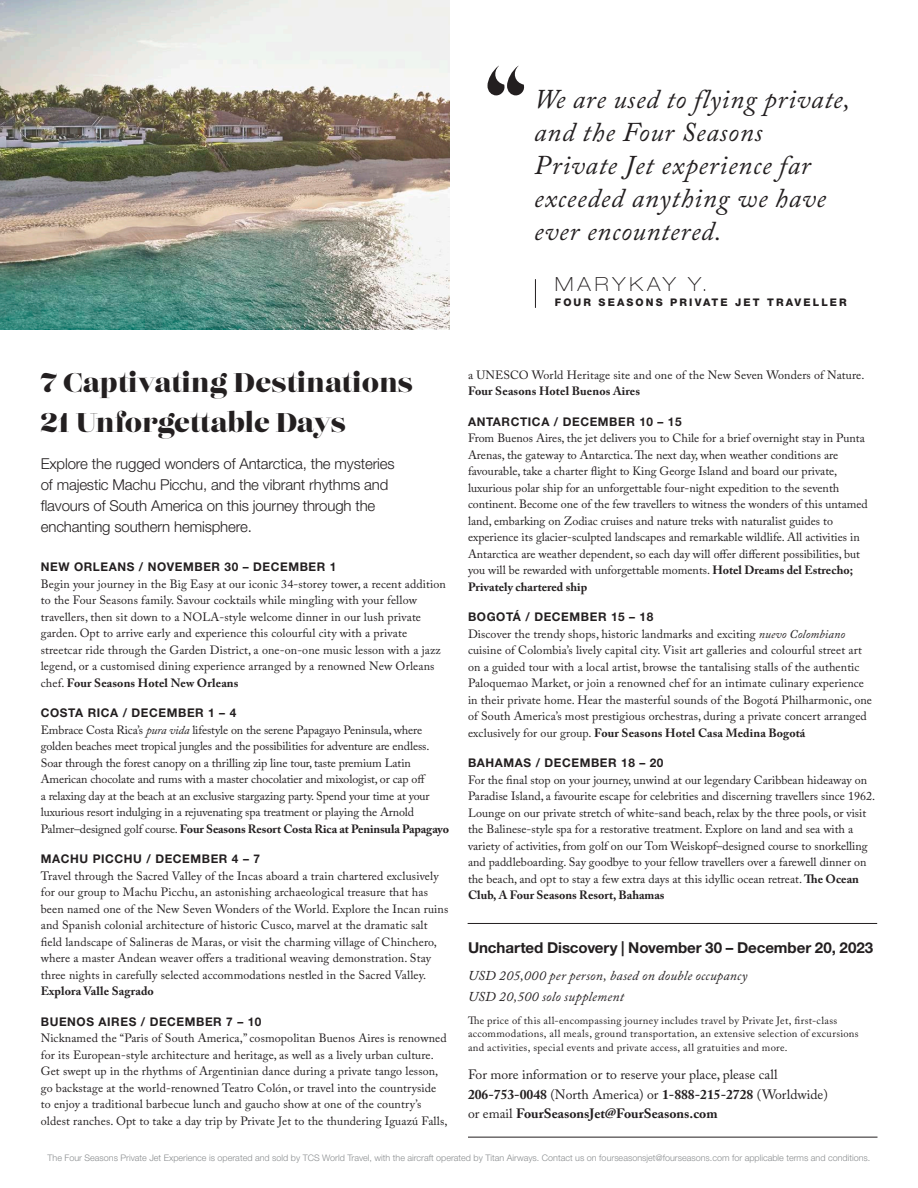
<style>
.page{position:relative;width:918px;height:1188px;background:#fff}
.page>*{position:absolute;margin:0;border:0;box-sizing:border-box;transform-origin:0 0}
.t1{font:italic 27px/33px "Adobe Caslon Pro";letter-spacing:.03em;color:#231f20}
.t2{font:27px/40.5px "Lust Didone";letter-spacing:.01em;color:#231f20}
.t3{font:100 expanded 19.5px "Helvetica Neue LT Pro";letter-spacing:.2em;color:#231f20}
.t4{font:300 15px/21px "Helvetica Neue LT Std";letter-spacing:-.01em;color:#231f20}
.t5{font:700 15px "Helvetica Neue LT Std";letter-spacing:-.005em;color:#231f20}
.t6{font:13.5px/19.5px "Adobe Caslon Pro";color:#231f20}
.t7{font:italic 13.5px/21px "Adobe Caslon Pro";letter-spacing:.02em;color:#231f20}
.t8{font:12px/16.5px "Adobe Caslon Pro";letter-spacing:.005em;color:#231f20}
.t9{font:700 12px "Helvetica Neue LT Std";letter-spacing:.05em;color:#231f20}
.t10{font:10.5px/13.5px "Adobe Caslon Pro";letter-spacing:.03em;color:#231f20}
.t11{font:800 10.5px "Helvetica Neue LT Pro";letter-spacing:.2em;color:#231f20}
.t12{font:300 9px "Helvetica Neue LT Std";color:#8a8d8f}
.s1{font-weight:700}
.s2{font-style:italic}
</style>
<div class="page">
<img style="left:0;top:0;width:450px;height:329px">
<svg style="left:488px;top:66px;width:37px;height:29px"></svg>
<svg style="left:535px;top:279px;width:1px;height:29px"></svg>
<hr style="left:468px;top:923px;width:409px;height:1px;background:#231f20">
<hr style="left:468px;top:1137px;width:410px;height:1px;background:#231f20">
<p class="t1" style="left:534px;top:83px;width:317px">We are used to flying private, and the Four Seasons<br>Private Jet experience far exceeded anything we have ever encountered.</p>
<p class="t3" style="left:555px;top:272px;width:153px">MARYKAY Y.</p>
<p class="t11" style="left:555px;top:296px;width:293px">FOUR SEASONS PRIVATE JET TRAVELLER</p>
<h2 class="t2" style="left:41px;top:363px;width:374px">7 Captivating Destinations<br>21 Unforgettable Days</h2>
<p class="t4" style="left:41px;top:452px;width:355px">Explore the rugged wonders of Antarctica, the mysteries of majestic Machu Picchu, and the vibrant rhythms and flavours of South America on this journey through the enchanting southern hemisphere.</p>
<h3 class="t9" style="left:41px;top:559px;width:297px">NEW ORLEANS / NOVEMBER 30 – DECEMBER 1</h3>
<p class="t8" style="left:41px;top:575px;width:407px">Begin your journey in the Big Easy at our iconic 34-storey tower, a recent addition to the Four Seasons family. Savour cocktails while mingling with your fellow travellers, then sit down to a NOLA-style welcome dinner in our lush private garden. Opt to arrive early and experience this colourful city with a private streetcar ride through the Garden District, a one-on-one music lesson with a jazz legend, or a customised dining experience arranged by a renowned New Orleans chef. <span class="s1">Four Seasons Hotel New Orleans</span></p>
<h3 class="t9" style="left:41px;top:705px;width:197px">COSTA RICA / DECEMBER 1 – 4</h3>
<p class="t8" style="left:41px;top:721px;width:410px">Embrace Costa Rica’s <span class="s2">pura vida</span> lifestyle on the serene Papagayo Peninsula, where golden beaches meet tropical jungles and the possibilities for adventure are endless.<br>Soar through the forest canopy on a thrilling zip line tour, taste premium Latin American chocolate and rums with a master chocolatier and mixologist, or cap off<br>a relaxing day at the beach at an exclusive stargazing party. Spend your time at your luxurious resort indulging in a rejuvenating spa treatment or playing the Arnold Palmer–designed golf course. <span class="s1">Four Seasons Resort Costa Rica at Peninsula Papagayo</span></p>
<h3 class="t9" style="left:41px;top:851px;width:221px">MACHU PICCHU / DECEMBER 4 – 7</h3>
<p class="t8" style="left:41px;top:867px;width:409px">Travel through the Sacred Valley of the Incas aboard a train chartered exclusively for our group to Machu Picchu, an astonishing archaeological treasure that has been named one of the New Seven Wonders of the World. Explore the Incan ruins and Spanish colonial architecture of historic Cusco, marvel at the dramatic salt field landscape of Salineras de Maras, or visit the charming village of Chinchero, where a master Andean weaver offers a traditional weaving demonstration. Stay three nights in carefully selected accommodations nestled in the Sacred Valley.<br><span class="s1">Explora Valle Sagrado</span></p>
<h3 class="t9" style="left:41px;top:1014px;width:222px">BUENOS AIRES / DECEMBER 7 – 10</h3>
<p class="t8" style="left:41px;top:1030px;width:408px">Nicknamed the “Paris of South America,” cosmopolitan Buenos Aires is renowned for its European-style architecture and heritage, as well as a lively urban culture.<br>Get swept up in the rhythms of Argentinian dance during a private tango lesson, go backstage at the world-renowned Teatro Colón, or travel into the countryside to enjoy a traditional barbecue lunch and gaucho show at one of the country’s oldest ranches. Opt to take a day trip by Private Jet to the thundering Iguazú Falls,</p>
<p class="t8" style="left:468px;top:366px;width:398px">a UNESCO World Heritage site and one of the New Seven Wonders of Nature.<br><span class="s1">Four Seasons Hotel Buenos Aires</span></p>
<h3 class="t9" style="left:468px;top:414px;width:215px">ANTARCTICA / DECEMBER 10 – 15</h3>
<p class="t8" style="left:468px;top:430px;width:398px">From Buenos Aires, the jet delivers you to Chile for a brief overnight stay in Punta</p>
<p class="t8" style="left:468px;top:446px;width:372px">Arenas, the gateway to Antarctica. The next day, when weather conditions are</p>
<p class="t8" style="left:468px;top:463px;width:401px">favourable, take a charter flight to King George Island and board our private, luxurious polar ship for an unforgettable four-night expedition to the seventh continent. Become one of the few travellers to witness the wonders of this untamed land, embarking on Zodiac cruises and nature treks with naturalist guides to experience its glacier-sculpted landscapes and remarkable wildlife. All activities in Antarctica are weather dependent, so each day will offer different possibilities, but you will be rewarded with unforgettable moments. <span class="s1">Hotel Dreams del Estrecho; Privately chartered ship</span></p>
<h3 class="t9" style="left:468px;top:609px;width:187px">BOGOTÁ / DECEMBER 15 – 18</h3>
<p class="t8" style="left:468px;top:625px;width:406px">Discover the trendy shops, historic landmarks and exciting <span class="s2">nuevo Colombiano </span>cuisine of Colombia’s lively capital city. Visit art galleries and colourful street art on a guided tour with a local artist, browse the tantalising stalls of the authentic Paloquemao Market, or join a renowned chef for an intimate culinary experience in their private home. Hear the masterful sounds of the Bogotá Philharmonic, one of South America’s most prestigious orchestras, during a private concert arranged exclusively for our group. <span class="s1">Four Seasons Hotel Casa Medina Bogotá</span></p>
<h3 class="t9" style="left:468px;top:755px;width:197px">BAHAMAS / DECEMBER 18 – 20</h3>
<p class="t8" style="left:468px;top:771px;width:409px">For the final stop on your journey, unwind at our legendary Caribbean hideaway on Paradise Island, a favourite escape for celebrities and discerning travellers since 1962.<br>Lounge on our private stretch of white-sand beach, relax by the three pools, or visit the Balinese-style spa for a restorative treatment. Explore on land and sea with a variety of activities, from golf on our Tom Weiskopf–designed course to snorkelling and paddleboarding. Say goodbye to your fellow travellers over a farewell dinner on the beach, and opt to stay a few extra days at this idyllic ocean retreat. <span class="s1">The Ocean Club, A Four Seasons Resort, Bahamas</span></p>
<h2 class="t5" style="left:468px;top:938px;width:407px">Uncharted Discovery | November 30 – December 20, 2023</h2>
<p class="t7" style="left:468px;top:965px;width:281px">USD 205,000 per person, based on double occupancy<br>USD 20,500 solo supplement</p>
<p class="t10" style="left:468px;top:1014px;width:392px">The price of this all-encompassing journey includes travel by Private Jet, first-class accommodations, all meals, ground transportation, an extensive selection of excursions and activities, special events and private access, all gratuities and more.</p>
<p class="t6" style="left:468px;top:1065px;width:361px">For more information or to reserve your place, please call<br><span class="s1">206-753-0048</span> (North America) or <span class="s1">1-888-215-2728</span> (Worldwide) or email <span class="s1">FourSeasonsJet@FourSeasons.com</span></p>
<p class="t12" style="left:48px;top:1153px;width:824px">The Four Seasons Private Jet Experience is operated and sold by TCS World Travel, with the aircraft operated by Titan Airways. Contact us on fourseasonsjet@fourseasons.com for applicable terms and conditions.</p>
</div>
